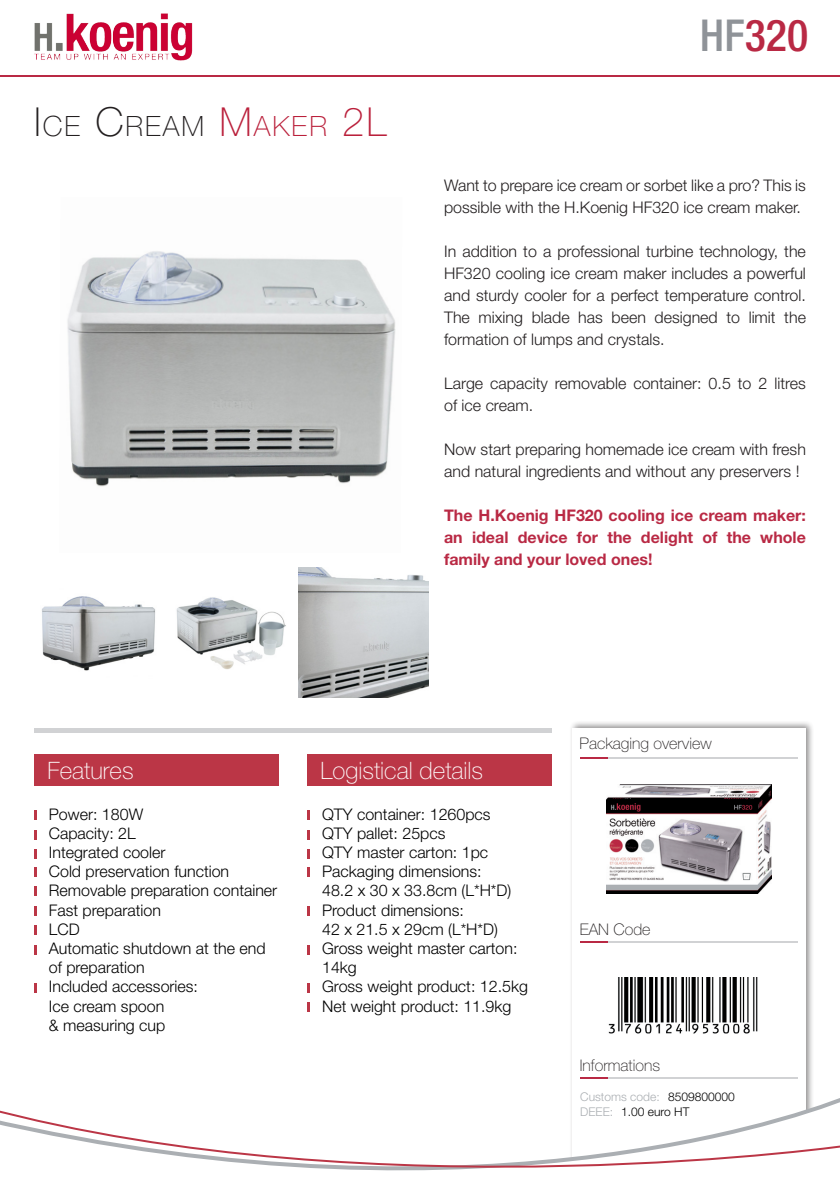
<style>
.page{position:relative;width:840px;height:1191px;background:#fff}
.page>*{position:absolute;margin:0;border:0;box-sizing:border-box;transform-origin:0 0}
.t1{font:500 condensed 44px "Helvetica Neue";color:#b92944}
.t2{font:100 28px "Helvetica Neue";letter-spacing:.07em;color:#231f20}
.t3{font:100 24px "Helvetica Neue";color:#fff}
.t4{font:300 16px/22px "Helvetica Neue";color:#231f20}
.t5{font:300 16px/19.2px "Helvetica Neue";color:#000}
.t6{font:700 16px/22px "Helvetica Neue";color:#b92944;text-align:justify}
.t7{font:100 16px "Helvetica Neue";color:#231f20}
.t8{font:300 12px "Helvetica Neue";color:#000}
.t9{font:300 12px "Helvetica Neue";color:#abafb3}
.s1{font-size:40px}
.s2{font-size:40px;color:#ba203b}
.s3{color:#ba203b}
.s4{color:#8f9398}
</style>
<div class="page">
<div style="left:569px;top:720px;width:245px;height:471px;background:#231f20;opacity:.5"></div>
<div style="left:572px;top:729px;width:233px;height:462px;background:#fff"></div>
<svg style="left:580px;top:1077px;width:27px;height:1px"></svg>
<hr style="left:607px;top:1077px;width:190px;height:1px;background:#d1d2d4">
<svg style="left:580px;top:941px;width:27px;height:1px"></svg>
<hr style="left:607px;top:941px;width:190px;height:1px;background:#d1d2d4">
<hr style="left:580px;top:757px;width:27px;height:2px;background:#b92944">
<hr style="left:607px;top:757px;width:190px;height:2px;background:#d1d2d4">
<hr style="left:0;top:75px;width:839px;height:1px;background:#b92944">
<img style="left:34px;top:13px;width:159px;height:48px">
<hr style="left:34px;top:729px;width:517px;height:4px;background:#d1d2d4">
<div style="left:34px;top:754px;width:244px;height:31px;background:#bb3646"></div>
<div style="left:307px;top:754px;width:244px;height:31px;background:#bb3646"></div>
<svg style="left:307px;top:810px;width:2px;height:9px"></svg>
<svg style="left:34px;top:810px;width:2px;height:9px"></svg>
<svg style="left:34px;top:887px;width:2px;height:9px"></svg>
<svg style="left:307px;top:868px;width:2px;height:9px"></svg>
<svg style="left:34px;top:868px;width:2px;height:9px"></svg>
<svg style="left:34px;top:945px;width:2px;height:9px"></svg>
<svg style="left:307px;top:983px;width:2px;height:9px"></svg>
<svg style="left:307px;top:830px;width:2px;height:9px"></svg>
<svg style="left:34px;top:830px;width:2px;height:9px"></svg>
<svg style="left:34px;top:906px;width:2px;height:9px"></svg>
<svg style="left:307px;top:945px;width:2px;height:9px"></svg>
<svg style="left:307px;top:1002px;width:2px;height:9px"></svg>
<svg style="left:307px;top:849px;width:2px;height:9px"></svg>
<svg style="left:34px;top:849px;width:2px;height:9px"></svg>
<svg style="left:34px;top:926px;width:2px;height:9px"></svg>
<svg style="left:34px;top:983px;width:2px;height:9px"></svg>
<svg style="left:307px;top:906px;width:2px;height:9px"></svg>
<img style="left:67px;top:251px;width:329px;height:236px">
<img style="left:608px;top:977px;width:150px;height:57px">
<img style="left:606px;top:784px;width:165px;height:110px">
<img style="left:42px;top:596px;width:113px;height:75px">
<img style="left:298px;top:567px;width:130px;height:130px">
<img style="left:176px;top:597px;width:110px;height:72px">
<svg style="left:0;top:1104px;width:839px;height:87px"></svg>
<p class="t2" style="left:34px;top:110px;width:353px"><span class="s1">I</span>CE <span class="s1">C</span>REAM <span class="s2">M</span><span class="s3">AKER</span> <span class="s2">2L</span></p>
<p class="t1" style="left:699px;top:9px;width:110px"><span class="s4">HF</span>320</p>
<p class="t4" style="left:444px;top:174px;width:363px">Want to prepare ice cream or sorbet like a pro? This is possible with the H.Koenig HF320 ice cream maker.</p>
<p class="t4" style="left:444px;top:240px;width:363px;text-align:justify">In addition to a professional turbine technology, the HF320 cooling ice cream maker includes a powerful and sturdy cooler for a perfect temperature control.<br>The mixing blade has been designed to limit the formation of lumps and crystals.</p>
<p class="t4" style="left:444px;top:372px;width:363px">Large capacity removable container: 0.5 to 2 litres of ice cream.</p>
<p class="t4" style="left:444px;top:438px;width:363px">Now start preparing homemade ice cream with fresh and natural ingredients and without any preservers !</p>
<p class="t6" style="left:444px;top:504px;width:363px">The H.Koenig HF320 cooling ice cream maker: an ideal device for the delight of the whole family and your loved ones!</p>
<p class="t7" style="left:579px;top:734px;width:133px">Packaging overview</p>
<p class="t3" style="left:47px;top:757px;width:88px">Features</p>
<p class="t3" style="left:320px;top:757px;width:164px">Logistical details</p>
<p class="t5" style="left:49px;top:804px;width:96px">Power: 180W</p>
<p class="t5" style="left:49px;top:823px;width:88px">Capacity: 2L</p>
<p class="t5" style="left:49px;top:842px;width:118px">Integrated cooler</p>
<p class="t5" style="left:49px;top:861px;width:182px">Cold preservation function</p>
<p class="t5" style="left:49px;top:880px;width:230px">Removable preparation container</p>
<p class="t5" style="left:49px;top:900px;width:114px">Fast preparation</p>
<p class="t5" style="left:49px;top:919px;width:32px">LCD</p>
<p class="t5" style="left:49px;top:938px;width:218px">Automatic shutdown at the end of preparation</p>
<p class="t5" style="left:49px;top:976px;width:151px">Included accessories:</p>
<p class="t5" style="left:49px;top:996px;width:117px">Ice cream spoon</p>
<p class="t5" style="left:49px;top:1015px;width:118px">&amp; measuring cup</p>
<p class="t5" style="left:322px;top:804px;width:207px">QTY container: 1260pcs<br>QTY pallet: 25pcs<br>QTY master carton: 1pc<br>Packaging dimensions:<br>48.2 x 30 x 33.8cm (L*H*D)<br>Product dimensions:<br>42 x 21.5 x 29cm (L*H*D)<br>Gross weight master carton:<br>14kg<br>Gross weight product: 12.5kg<br>Net weight product: 11.9kg</p>
<p class="t7" style="left:579px;top:919px;width:72px">EAN Code</p>
<p class="t7" style="left:579px;top:1056px;width:82px">Informations</p>
<p class="t9" style="left:580px;top:1089px;width:81px">Customs code:</p>
<p class="t9" style="left:580px;top:1104px;width:34px">DEEE:</p>
<p class="t8" style="left:621px;top:1104px;width:70px">1.00 euro HT</p>
<p class="t8" style="left:667px;top:1089px;width:68px">8509800000</p>
</div>
